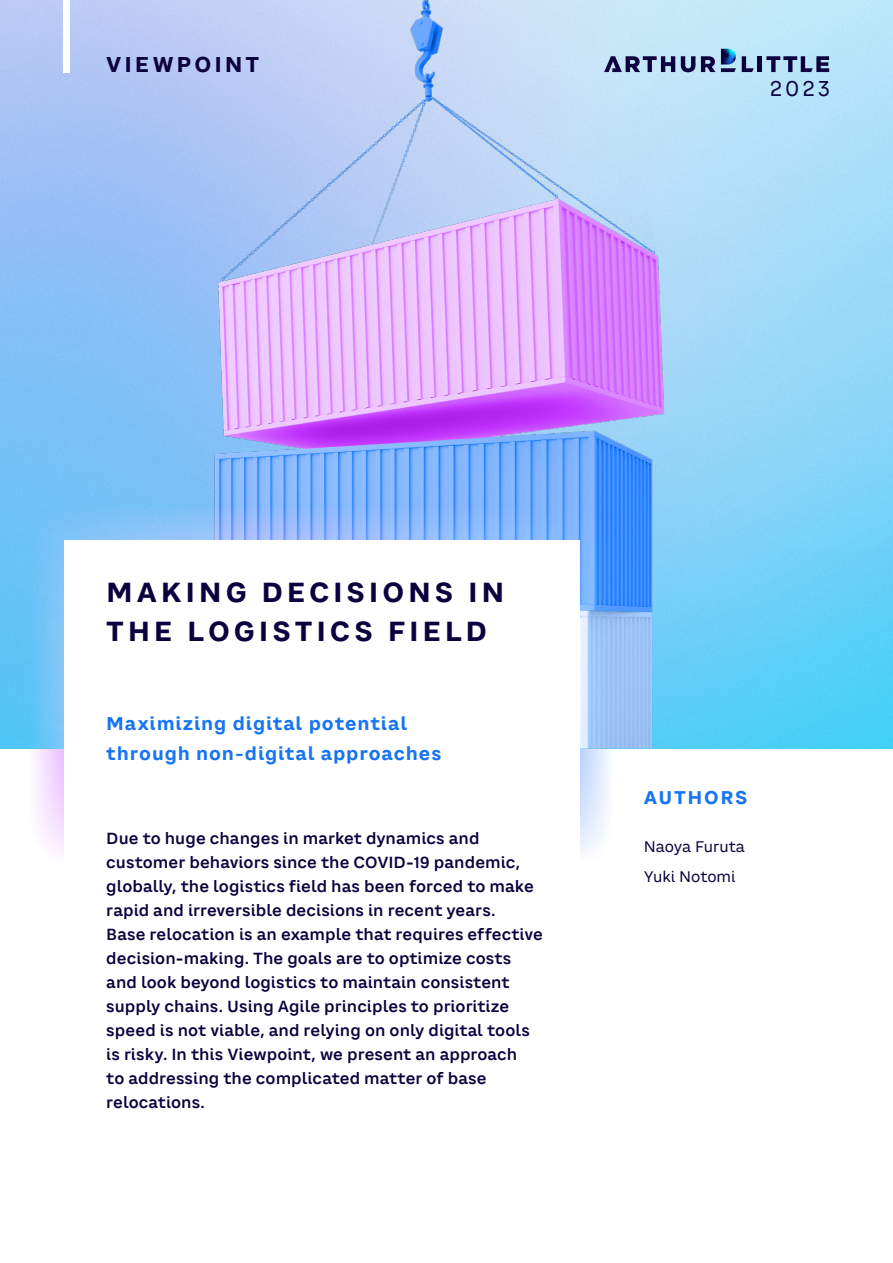
<style>
.page{position:relative;width:893px;height:1263px;background:#fff}
.page>*{position:absolute;margin:0;border:0;box-sizing:border-box;transform-origin:0 0}
.FC_BOX_HEADING{font:700 27px/39px "CA Saygon Text";letter-spacing:.14em;color:#0d003f}
.t1{font:700 21px "CA Saygon Text";letter-spacing:.14em;color:#0d003f}
.FC_VIEWPOINT_TEXT{font:21px "CA Saygon Text";color:#0d003f}
.FC_BOX_SUBHEADING{font:700 18px/30px "CA Saygon Text";letter-spacing:.045em;color:#1774f5}
.FC_AUTHORS_TEXT{font:700 18px "CA Saygon Text";letter-spacing:.09em;color:#1774f5}
.FC_BOX_INTRO_PARA{font:600 15.75px/24px "CA Saygon Text";letter-spacing:.005em;color:#0d003f}
.FC_AUTHORS_NAME{font:15px "CA Saygon Text";color:#0d003f}
</style>
<div class="page">
<img style="left:0;top:0;width:893px;height:748px">
<svg style="left:30px;top:506px;width:583px;height:357px;background:#97c5fb"></svg>
<div style="left:64px;top:540px;width:515px;height:685px;background:#fff"></div>
<svg style="left:681px;top:56px;width:14px;height:16px"></svg>
<svg style="left:701px;top:56px;width:14px;height:16px"></svg>
<svg style="left:604px;top:56px;width:71px;height:16px"></svg>
<hr style="left:758px;top:56px;width:4px;height:16px;background:#0d003f">
<svg style="left:742px;top:56px;width:12px;height:16px"></svg>
<svg style="left:766px;top:56px;width:63px;height:16px"></svg>
<svg style="left:721px;top:49px;width:15px;height:23px"></svg>
<div style="left:64px;top:0;width:6px;height:72px;background:#fff"></div>
<h2 class="t1" style="left:106px;top:48px;width:155px">VIEWPOINT</h2>
<p class="FC_VIEWPOINT_TEXT" style="left:770px;top:73px;width:62px">2023</p>
<p class="FC_BOX_HEADING" style="left:106px;top:573px;width:400px">MAKING DECISIONS IN<br>THE LOGISTICS FIELD</p>
<p class="FC_BOX_SUBHEADING" style="left:106px;top:709px;width:337px">Maximizing digital potential through non-digital approaches</p>
<p class="FC_BOX_INTRO_PARA" style="left:106px;top:826px;width:438px">Due to huge changes in market dynamics and customer behaviors since the COVID-19 pandemic, globally, the logistics field has been forced to make rapid and irreversible decisions in recent years.<br>Base relocation is an example that requires effective decision-making. The goals are to optimize costs and look beyond logistics to maintain consistent supply chains. Using Agile principles to prioritize speed is not viable, and relying on only digital tools is risky. In this Viewpoint, we present an approach<br>to addressing the complicated matter of base relocations.</p>
<p class="FC_AUTHORS_TEXT" style="left:644px;top:783px;width:105px">AUTHORS</p>
<p class="FC_AUTHORS_NAME" style="left:644px;top:835px;width:102px">Naoya Furuta</p>
<p class="FC_AUTHORS_NAME" style="left:644px;top:866px;width:93px">Yuki Notomi</p>
</div>
